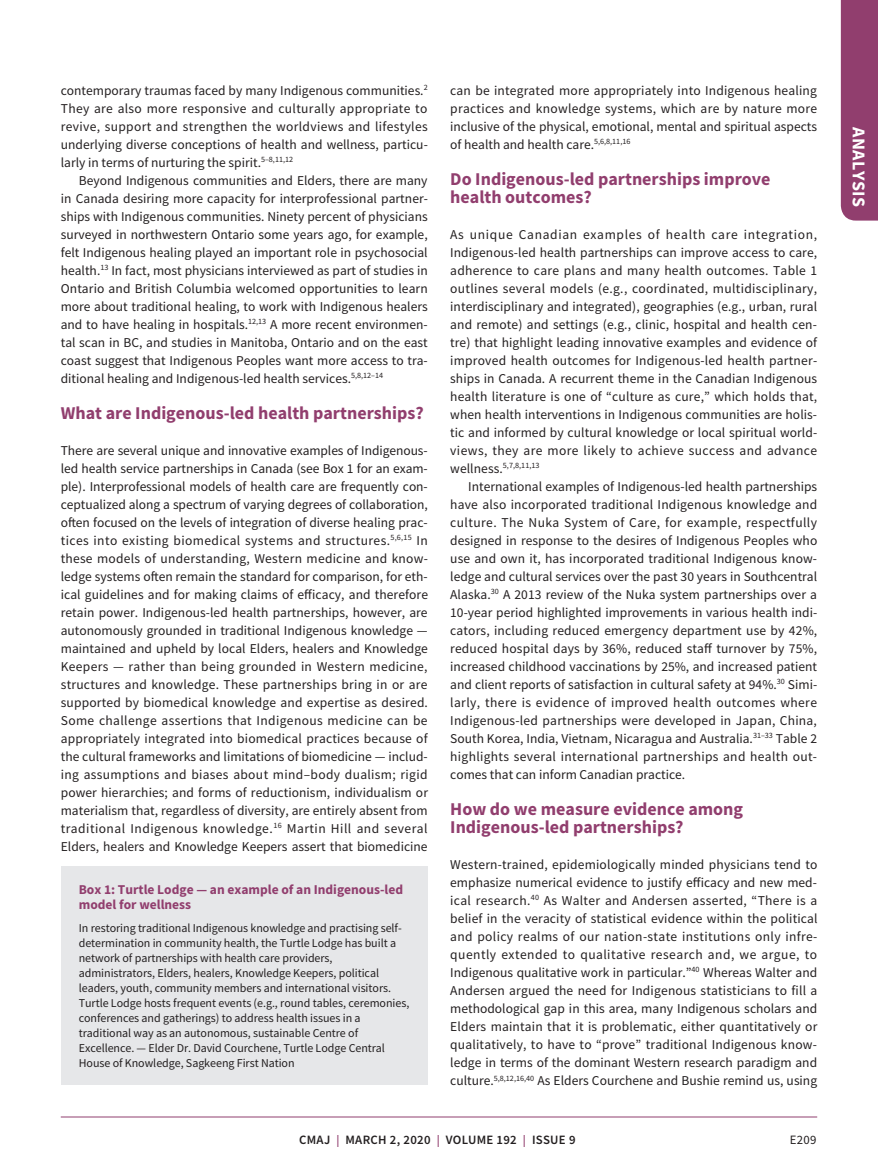
<style>
.page{position:relative;width:878px;height:1175px;background:#fff}
.page>*{position:absolute;margin:0;border:0;box-sizing:border-box;transform-origin:0 0}
.t1{font:700 18px/18px "Source Sans Pro";color:#913e6e}
.t2{font:700 18px "Source Sans Pro";letter-spacing:.025em;color:#fff}
.t3{font:13.5px/18px "Source Sans Pro";color:#231f20;text-align:justify}
.t4{font:700 13.5px/15px "Source Sans Pro";color:#913e6e}
.t5{font:600 12.75px "Source Sans Pro";letter-spacing:.025em;color:#231f20}
.t6{font:12.75px "Source Sans Pro";color:#231f20}
.t7{font:12px/15px "Source Sans Pro";letter-spacing:-.005em;color:#231f20}
.t8{font:8.1px "Source Sans Pro";color:#231f20}
.s1{font-size:13.5px}
.s2{font-size:12px;color:#913e6e}
</style>
<div class="page">
<div style="left:840px;top:0;width:38px;height:220px;background:#913e6e"></div>
<hr style="left:61px;top:1116px;width:756px;height:1px;background:#913e6e">
<div style="left:61px;top:866px;width:367px;height:218px;background:#e6e7e9"></div>
<p class="t3" style="left:61px;top:81px;width:368px">contemporary traumas faced by many Indigenous communities.<sup>2<br></sup>They are also more responsive and culturally appropriate to revive, support and strengthen the worldviews and lifestyles underlying diverse conceptions of health and wellness, particu&shy;larly in terms of nurturing the spirit.<sup>5–8,11,12</sup></p>
<p class="t3" style="left:61px;top:171px;width:369px;text-indent:18px">Beyond Indigenous communities and Elders, there are many in Canada desiring more capacity for interprofessional partner&shy;ships with Indigenous communities. Ninety percent of physicians surveyed in northwestern Ontario some years ago, for example, felt Indigenous healing played an important role in psychosocial health.<sup>13</sup> In fact, most physicians interviewed as part of studies in Ontario and British Columbia welcomed opportunities to learn more about traditional healing, to work with Indigenous healers and to have healing in hospitals.<sup>12,13</sup> A more recent environmen&shy;tal scan in BC, and studies in Manitoba, Ontario and on the east coast suggest that Indigenous Peoples want more access to tra&shy;ditional healing and Indigenous-led health services.<sup>5,8,12–14</sup></p>
<h1 class="t1" style="left:61px;top:403px;width:364px">What are Indigenous-led health partnerships?</h1>
<p class="t3" style="left:61px;top:441px;width:369px">There are several unique and innovative examples of Indigenous&shy;led health service partnerships in Canada (see Box 1 for an exam&shy;ple). Interprofessional models of health care are frequently con&shy;ceptualized along a spectrum of varying degrees of collaboration, often focused on the levels of integration of diverse healing prac&shy;tices into existing biomedical systems and structures.<sup>5,6,15</sup> In these models of understanding, Western medicine and know&shy;ledge systems often remain the standard for comparison, for eth&shy;ical guidelines and for making claims of efficacy, and therefore retain power. Indigenous-led health partnerships, however, are autonomously grounded in traditional Indigenous knowledge — maintained and upheld by local Elders, healers and Knowledge Keepers — rather than being grounded in Western medicine, structures and knowledge. These partnerships bring in or are supported by biomedical knowledge and expertise as desired.<br>Some challenge assertions that Indigenous medicine can be appropriately integrated into biomedical practices because of the cultural frameworks and limitations of biomedicine — includ&shy;ing assumptions and biases about mind–body dualism; rigid power hierarchies; and forms of reductionism, individualism or materialism that, regardless of diversity, are entirely absent from traditional Indigenous knowledge.<sup>16</sup> Martin Hill and several Elders, healers and Knowledge Keepers assert that biomedicine</p>
<p class="t4" style="left:79px;top:882px;width:326px">Box 1: Turtle Lodge — an example of an Indigenous-led model for wellness</p>
<p class="t7" style="left:79px;top:920px;width:332px">In restoring traditional Indigenous knowledge and practising self&shy;determination in community health, the Turtle Lodge has built a network of partnerships with health care providers, administrators, Elders, healers, Knowledge Keepers, political leaders, youth, community members and international visitors.<br>Turtle Lodge hosts frequent events (e.g., round tables, ceremonies, conferences and gatherings) to address health issues in a traditional way as an autonomous, sustainable Centre of Excellence. — Elder Dr. David Courchene, Turtle Lodge Central House of Knowledge, Sagkeeng First Nation</p>
<p class="t3" style="left:450px;top:81px;width:368px">can be integrated more appropriately into Indigenous healing practices and knowledge systems, which are by nature more inclusive of the physical, emotional, mental and spiritual aspects of health and health care.<sup>5,6,8,11,16</sup></p>
<h1 class="t1" style="left:450px;top:169px;width:322px">Do Indigenous-led partnerships improve health outcomes?</h1>
<p class="t3" style="left:450px;top:225px;width:368px">As unique Canadian examples of health care integration, Indigenous-led health partnerships can improve access to care, adherence to care plans and many health outcomes. Table 1 outlines several models (e.g., coordinated, multidisciplinary, interdisciplinary and integrated), geographies (e.g., urban, rural and remote) and settings (e.g., clinic, hospital and health cen&shy;tre) that highlight leading innovative examples and evidence of improved health outcomes for Indigenous-led health partner&shy;ships in Canada. A recurrent theme in the Canadian Indigenous health literature is one of “culture as cure,” which holds that, when health interventions in Indigenous communities are holis&shy;tic and informed by cultural knowledge or local spiritual world&shy;views, they are more likely to achieve success and advance</p>
<p class="t8" style="left:450px;top:460px;width:91px"><span class="s1">wellness.</span>5,7,8,11,13</p>
<p class="t3" style="left:450px;top:477px;width:368px;text-indent:18px">International examples of Indigenous-led health partnerships have also incorporated traditional Indigenous knowledge and culture. The Nuka System of Care, for example, respectfully designed in response to the desires of Indigenous Peoples who use and own it, has incorporated traditional Indigenous know&shy;ledge and cultural services over the past 30 years in Southcentral Alaska.<sup>30</sup> A 2013 review of the Nuka system partnerships over a 10-year period highlighted improvements in various health indi&shy;cators, including reduced emergency department use by 42%, reduced hospital days by 36%, reduced staff turnover by 75%, increased childhood vaccinations by 25%, and increased patient and client reports of satisfaction in cultural safety at 94%.<sup>30</sup> Simi&shy;larly, there is evidence of improved health outcomes where Indigenous-led partnerships were developed in Japan, China, South Korea, India, Vietnam, Nicaragua and Australia.<sup>31–33</sup> Table 2 highlights several international partnerships and health out&shy;comes that can inform Canadian practice.</p>
<h1 class="t1" style="left:450px;top:799px;width:294px">How do we measure evidence among<br>Indigenous-led partnerships?</h1>
<p class="t3" style="left:450px;top:855px;width:369px">Western-trained, epidemiologically minded physicians tend to emphasize numerical evidence to justify efficacy and new med&shy;ical research.<sup>40</sup> As Walter and Andersen asserted, “There is a belief in the veracity of statistical evidence within the political and policy realms of our nation-state institutions only infre&shy;quently extended to qualitative research and, we argue, to Indigenous qualitative work in particular.”<sup>40</sup> Whereas Walter and Andersen argued the need for Indigenous statisticians to fill a methodological gap in this area, many Indigenous scholars and Elders maintain that it is problematic, either quantitatively or qualitatively, to have to “prove” traditional Indigenous know&shy;ledge in terms of the dominant Western research paradigm and culture.<sup>5,8,12,16,40</sup> As Elders Courchene and Bushie remind us, using</p>
<p class="t5" style="left:299px;top:1131px;width:278px">CMAJ <span class="s2">|</span> MARCH 2, 2020 <span class="s2">|</span> VOLUME 192 <span class="s2">|</span> ISSUE 9</p>
<p class="t6" style="left:789px;top:1132px;width:28px">E209</p>
<h1 class="t2" style="left:871px;top:127px;width:81px;rotate:90deg">ANALYSIS</h1>
</div>
